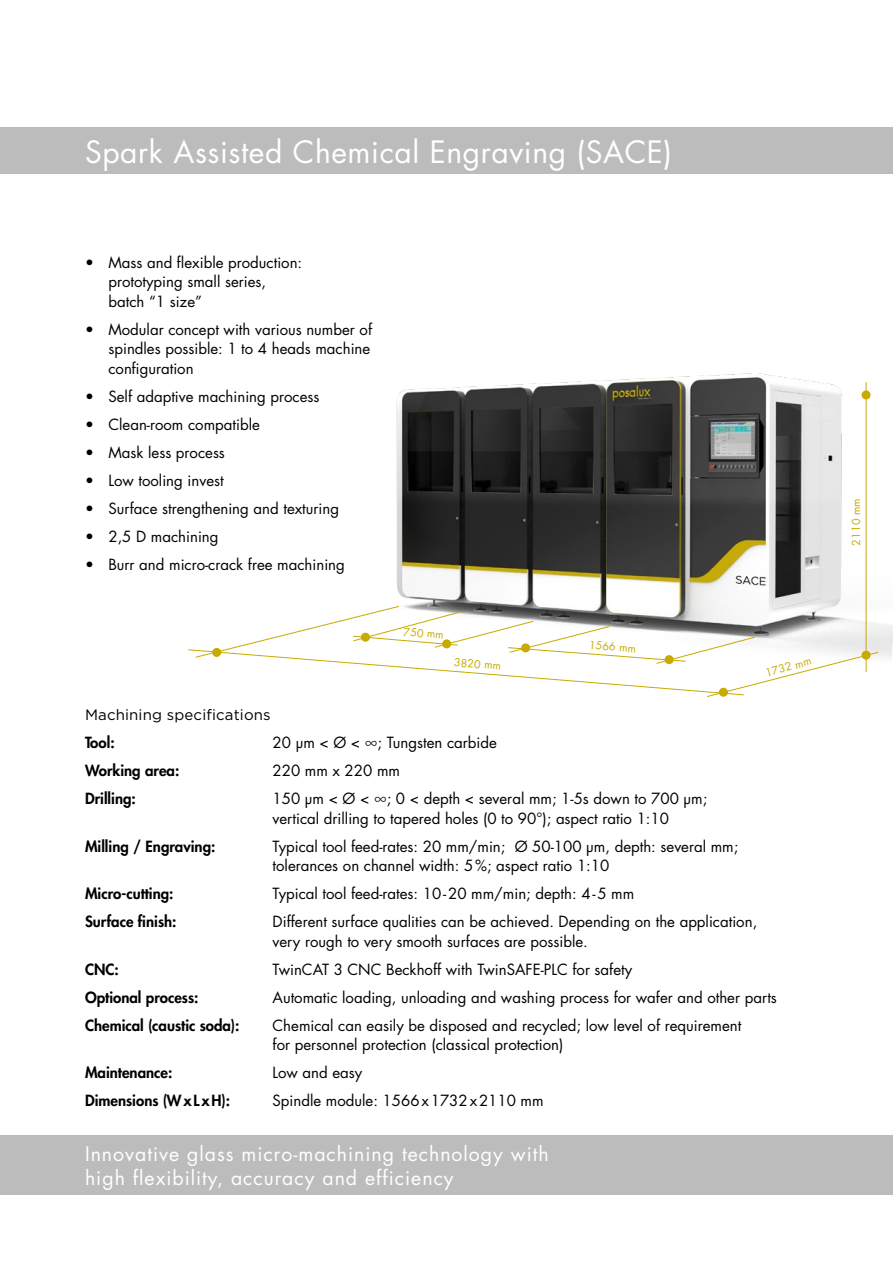
<style>
.page{position:relative;width:893px;height:1263px;background:#fff}
.page>*{position:absolute;margin:0;border:0;box-sizing:border-box;transform-origin:0 0}
.t1{font:30px "Futura Std";letter-spacing:.02em;color:#fff}
.t2{font:19.5px/24px "Futura Std";letter-spacing:.05em;color:#fff}
.t3{font:15px/19.5px "Futura Std";color:#000}
.t4{font:800 15px "Futura Std";color:#000}
.t5{font:15px "Gotham";letter-spacing:.01em;color:#000}
.t6{font:10.8px "Futura Std";letter-spacing:.01em;color:#c7ab00}
</style>
<div class="page">
<img style="left:396px;top:373px;width:497px;height:285px">
<div style="left:0;top:1135px;width:893px;height:60px;background:#bdbcbc"></div>
<svg style="left:892px;top:644px;width:1px;height:14px"></svg>
<div style="left:0;top:128px;width:893px;height:46px;background:#bdbcbc"></div>
<hr style="left:892px;top:1089px;width:1px;height:40px;background:#c7ab00">
<hr style="left:866px;top:382px;width:1px;height:290px;background:#c7ab00">
<svg style="left:188px;top:605px;width:691px;height:92px"></svg>
<div style="left:862px;top:390px;width:9px;height:9px;background:#c7ab00;border-radius:50%"></div>
<div style="left:862px;top:651px;width:9px;height:9px;background:#c7ab00;border-radius:50%"></div>
<div style="left:719px;top:688px;width:9px;height:9px;background:#c7ab00;border-radius:50%"></div>
<div style="left:665px;top:655px;width:9px;height:9px;background:#c7ab00;border-radius:50%"></div>
<div style="left:521px;top:643px;width:9px;height:9px;background:#c7ab00;border-radius:50%"></div>
<div style="left:442px;top:639px;width:9px;height:9px;background:#c7ab00;border-radius:50%"></div>
<div style="left:361px;top:633px;width:9px;height:9px;background:#c7ab00;border-radius:50%"></div>
<div style="left:212px;top:648px;width:9px;height:9px;background:#c7ab00;border-radius:50%"></div>
<h1 class="t1" style="left:85px;top:133px;width:589px">Spark Assisted Chemical Engraving (SACE)</h1>
<p class="t3" style="left:108px;top:253px;width:195px;text-indent:-23px">• Mass and flexible production: prototyping small series, batch “1 size”</p>
<p class="t3" style="left:108px;top:320px;width:265px;text-indent:-23px">• Modular concept with various number of spindles possible: 1 to 4 heads machine configuration</p>
<p class="t3" style="left:85px;top:387px;width:236px">• Self adaptive machining process</p>
<p class="t3" style="left:85px;top:415px;width:176px">• Clean-room compatible</p>
<p class="t3" style="left:85px;top:443px;width:141px">• Mask less process</p>
<p class="t3" style="left:85px;top:471px;width:140px">• Low tooling invest</p>
<p class="t3" style="left:85px;top:499px;width:256px">• Surface strengthening and texturing</p>
<p class="t3" style="left:85px;top:527px;width:135px">• 2,5 D machining</p>
<p class="t3" style="left:85px;top:555px;width:261px">• Burr and micro-crack free machining</p>
<p class="t6" style="left:404px;top:625px;width:42px;rotate:4deg">750 mm</p>
<p class="t6" style="left:454px;top:655px;width:49px;rotate:4deg">3820 mm</p>
<p class="t6" style="left:589px;top:638px;width:49px;rotate:4deg">1566 mm</p>
<p class="t6" style="left:764px;top:666px;width:49px;rotate:-16deg">1732 mm</p>
<p class="t5" style="left:85px;top:707px;width:187px">Machining specifications</p>
<p class="t4" style="left:85px;top:733px;width:31px">Tool:</p>
<p class="t3" style="left:273px;top:733px;width:226px">20 µm &lt; Ø &lt; ∞; Tungsten carbide</p>
<p class="t4" style="left:85px;top:761px;width:96px">Working area:</p>
<p class="t3" style="left:273px;top:761px;width:129px">220 mm x 220 mm</p>
<p class="t4" style="left:85px;top:789px;width:52px">Drilling:</p>
<p class="t3" style="left:273px;top:789px;width:436px">150 µm &lt; Ø &lt; ∞; 0 &lt; depth &lt; several mm; 1-5s down to 700 µm; vertical drilling to tapered holes (0 to 90°); aspect ratio 1:10</p>
<p class="t4" style="left:85px;top:837px;width:132px">Milling / Engraving:</p>
<p class="t3" style="left:273px;top:837px;width:467px">Typical tool feed-rates: 20 mm/min; Ø 50-100 µm, depth: several mm; tolerances on channel width: 5%; aspect ratio 1:10</p>
<p class="t4" style="left:85px;top:884px;width:90px">Micro-cutting:</p>
<p class="t3" style="left:273px;top:884px;width:363px">Typical tool feed-rates: 10-20 mm/min; depth: 4-5 mm</p>
<p class="t4" style="left:85px;top:912px;width:93px">Surface finish:</p>
<p class="t3" style="left:273px;top:912px;width:486px">Different surface qualities can be achieved. Depending on the application, very rough to very smooth surfaces are possible.</p>
<p class="t4" style="left:85px;top:960px;width:35px">CNC:</p>
<p class="t3" style="left:273px;top:960px;width:361px">TwinCAT 3 CNC Beckhoff with TwinSAFE-PLC for safety</p>
<p class="t4" style="left:85px;top:988px;width:115px">Optional process:</p>
<p class="t3" style="left:273px;top:988px;width:506px">Automatic loading, unloading and washing process for wafer and other parts</p>
<p class="t4" style="left:85px;top:1016px;width:156px">Chemical (caustic soda):</p>
<p class="t3" style="left:273px;top:1016px;width:470px">Chemical can easily be disposed and recycled; low level of requirement for personnel protection (classical protection)</p>
<p class="t4" style="left:85px;top:1063px;width:89px">Maintenance:</p>
<p class="t3" style="left:273px;top:1063px;width:91px">Low and easy</p>
<p class="t4" style="left:85px;top:1091px;width:147px">Dimensions (WxLxH):</p>
<p class="t3" style="left:273px;top:1091px;width:273px">Spindle module: 1566x1732x2110 mm</p>
<h2 class="t2" style="left:85px;top:1142px;width:465px">Innovative glass micro-machining technology with high flexibility, accuracy and efficiency</h2>
<p class="t6" style="left:849px;top:546px;width:49px;rotate:-90deg">2110 mm</p>
</div>
